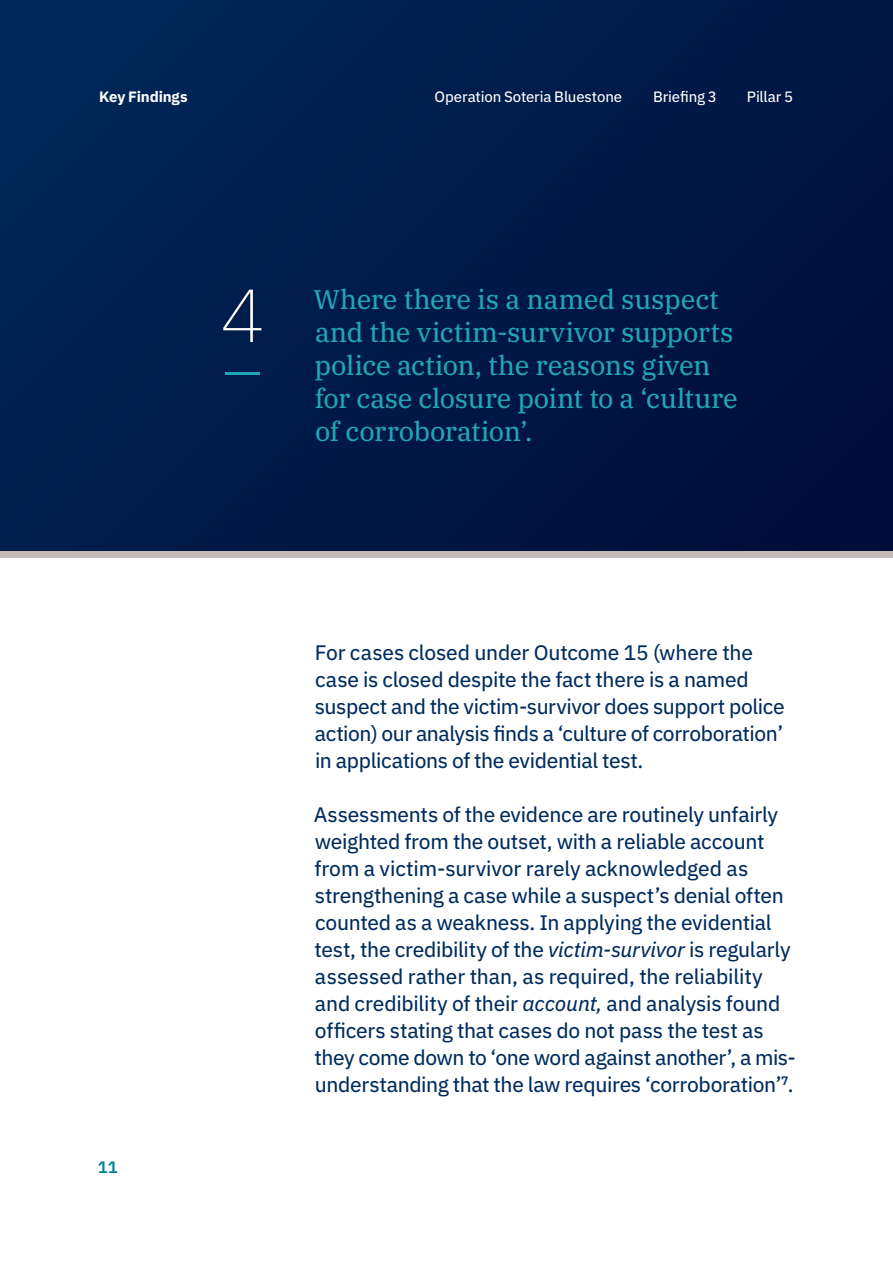
<style>
.page{position:relative;width:893px;height:1263px;background:#fff}
.page>*{position:absolute;margin:0;border:0;box-sizing:border-box;transform-origin:0 0}
.p_30{font:200 75px "IBM Plex Mono";color:#fff}
.Headlines{font:27px/33px "IBM Plex Serif Text";letter-spacing:-.005em;color:#23a5b8}
.p_14{font:21px/27px "IBM Plex Sans Text";letter-spacing:-.015em;color:#002d5e}
.t1{font:600 16.5px "IBM Plex Sans";color:#00829b}
.t2{font:15px "IBM Plex Sans Text";letter-spacing:-.01em;color:#fff}
.p_10_text{font:700 15px "IBM Plex Sans";letter-spacing:-.01em;color:#fff}
.s1{font-style:italic}
</style>
<div class="page">
<div style="left:0;top:0;width:893px;height:1263px;background:linear-gradient(to right,#002454,#00113e)"></div>
<div style="left:0;top:552px;width:893px;height:711px;background:#fff"></div>
<hr style="left:226px;top:372px;width:34px;height:3px;background:#23a5b8">
<div style="left:0;top:552px;width:893px;height:6px;background:#c2bab7"></div>
<p class="p_10_text" style="left:99px;top:85px;width:90px">Key Findings</p>
<p class="t2" style="left:435px;top:85px;width:189px">Operation Soteria Bluestone</p>
<p class="t2" style="left:653px;top:85px;width:65px">Briefing 3</p>
<p class="t2" style="left:747px;top:85px;width:48px">Pillar 5</p>
<p class="t1" style="left:98px;top:1154px;width:21px">11</p>
<p class="p_30" style="left:220px;top:260px;width:46px">4</p>
<p class="Headlines" style="left:313px;top:281px;width:426px">Where there is a named suspect and the victim-survivor supports police action, the reasons given for case closure point to a ‘culture of corroboration’.</p>
<p class="p_14" style="left:315px;top:637px;width:471px">For cases closed under Outcome 15 (where the case is closed despite the fact there is a named suspect and the victim-survivor does support police action) our analysis finds a ‘culture of corroboration’ in applications of the evidential test.</p>
<p class="p_14" style="left:314px;top:799px;width:483px">Assessments of the evidence are routinely unfairly weighted from the outset, with a reliable account from a victim-survivor rarely acknowledged as strengthening a case while a suspect’s denial often counted as a weakness. In applying the evidential test, the credibility of the <span class="s1">victim-survivor</span> is regularly assessed rather than, as required, the reliability and credibility of their <span class="s1">account,</span> and analysis found officers stating that cases do not pass the test as they come down to ‘one word against another’, a mis&shy;understanding that the law requires ‘corroboration’<sup>7</sup>.</p>
</div>
